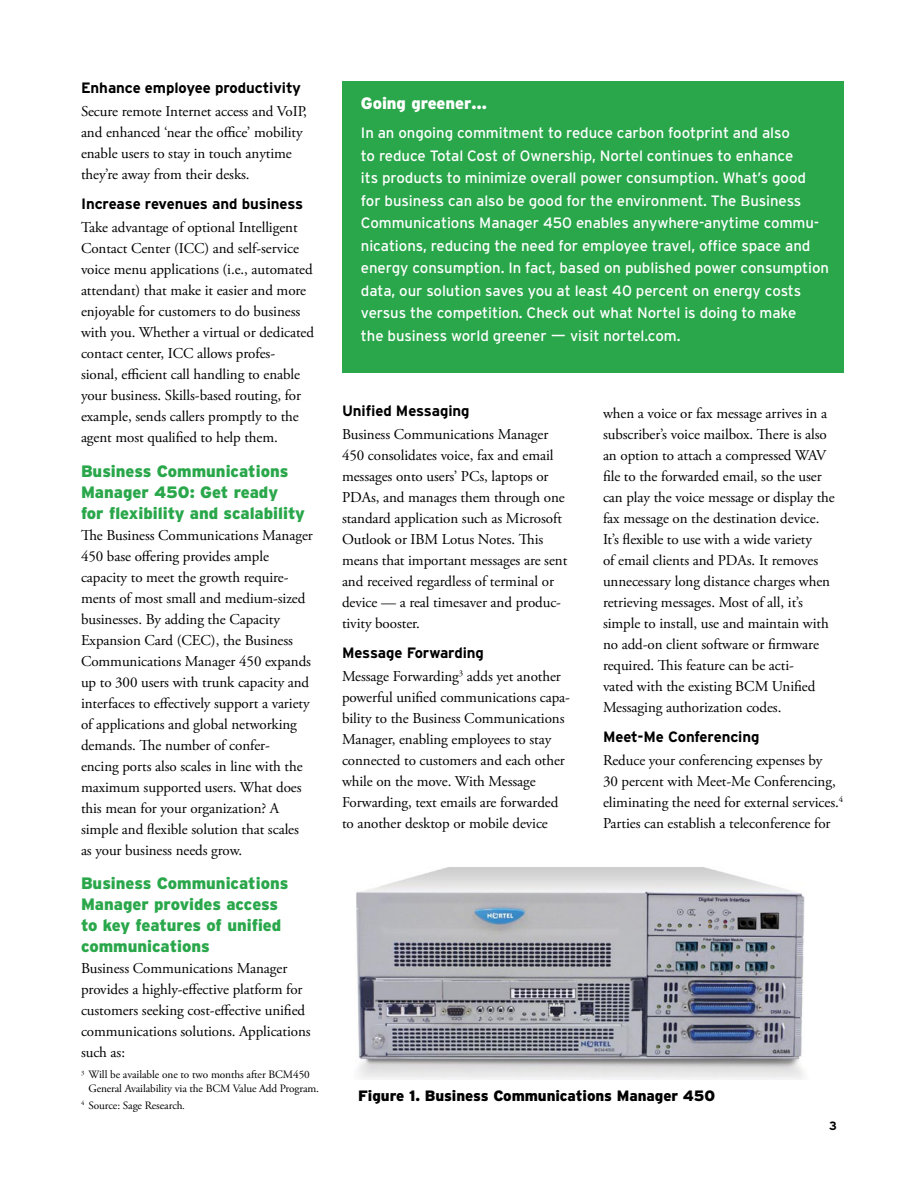
<style>
.page{position:relative;width:918px;height:1188px;background:#fff}
.page>*{position:absolute;margin:0;border:0;box-sizing:border-box;transform-origin:0 0}
.t1{font:900 16.5px/21px "Interstate";color:#29a74a}
.t2{font:900 16.5px "Interstate";letter-spacing:-.005em;color:#fff}
.t3{font:15px/21px "Adobe Garamond Pro";letter-spacing:-.005em;color:#000}
.t4{font:15px/22.5px "Interstate";letter-spacing:-.005em;color:#fff}
.t5{font:700 15px "Interstate";letter-spacing:-.005em;color:#000}
.t6{font:900 15px "Interstate";letter-spacing:-.005em;color:#000}
.t7{font:11.25px/13.5px "Adobe Garamond Pro";letter-spacing:-.01em;color:#000}
.s1{font-style:italic}
</style>
<div class="page">
<div style="left:342px;top:81px;width:501px;height:291px;background:#29a74a"></div>
<img style="left:356px;top:867px;width:449px;height:213px">
<p class="t5" style="left:81px;top:79px;width:222px">Enhance employee productivity</p>
<p class="t3" style="left:81px;top:102px;width:227px">Secure remote Internet access and VoIP, and enhanced ‘near the office’ mobility enable users to stay in touch anytime they’re away from their desks.</p>
<p class="t5" style="left:81px;top:195px;width:224px">Increase revenues and business</p>
<p class="t3" style="left:81px;top:217px;width:235px">Take advantage of optional Intelligent Contact Center (ICC) and self-service voice menu applications (i.e., automated attendant) that make it easier and more enjoyable for customers to do business with you. Whether a virtual or dedicated contact center, ICC allows profes&shy;sional, efficient call handling to enable your business. Skills-based routing, for example, sends callers promptly to the agent most qualified to help them.</p>
<p class="t1" style="left:81px;top:460px;width:225px">Business Communications<br>Manager 450: Get ready<br>for flexibility and scalability</p>
<p class="t3" style="left:81px;top:525px;width:233px">The Business Communications Manager 450 base offering provides ample capacity to meet the growth require&shy;ments of most small and medium-sized businesses. By adding the Capacity Expansion Card (CEC), the Business Communications Manager 450 expands up to 300 users with trunk capacity and interfaces to effectively support a variety of applications and global networking demands. The number of confer-<br>encing ports also scales in line with the maximum supported users. What does this mean for your organization? A simple and flexible solution that scales as your business needs grow.</p>
<p class="t1" style="left:81px;top:873px;width:209px">Business Communications<br>Manager provides access to key features of unified communications</p>
<p class="t3" style="left:81px;top:958px;width:231px">Business Communications Manager provides a highly-effective platform for customers seeking cost-effective unified communications solutions. Applications such as:</p>
<p class="t7" style="left:88px;top:1068px;width:232px;text-indent:-8px"><sup>3</sup> Will be available one to two months after BCM450<br>General Availability via the BCM Value Add Program.</p>
<p class="t7" style="left:81px;top:1099px;width:106px"><sup>4</sup> Source: Sage Research<span class="s1">.</span></p>
<p class="t2" style="left:361px;top:94px;width:127px">Going greener…</p>
<p class="t4" style="left:361px;top:122px;width:470px">In an ongoing commitment to reduce carbon footprint and also<br>to reduce Total Cost of Ownership, Nortel continues to enhance<br>its products to minimize overall power consumption. What’s good for business can also be good for the environment. The Business Communications Manager 450 enables anywhere-anytime commu&shy;nications, reducing the need for employee travel, office space and energy consumption. In fact, based on published power consumption data, our solution saves you at least 40 percent on energy costs versus the competition. Check out what Nortel is doing to make<br>the business world greener — visit nortel.com.</p>
<p class="t5" style="left:342px;top:402px;width:129px">Unified Messaging</p>
<p class="t3" style="left:342px;top:424px;width:227px">Business Communications Manager 450 consolidates voice, fax and email messages onto users’ PCs, laptops or PDAs, and manages them through one standard application such as Microsoft Outlook or IBM Lotus Notes. This means that important messages are sent and received regardless of terminal or device — a real timesaver and produc&shy;tivity booster.</p>
<p class="t5" style="left:342px;top:644px;width:143px">Message Forwarding</p>
<p class="t3" style="left:342px;top:666px;width:230px">Message Forwarding<sup>3</sup> adds yet another powerful unified communications capa&shy;bility to the Business Communications Manager, enabling employees to stay connected to customers and each other while on the move. With Message Forwarding, text emails are forwarded to another desktop or mobile device</p>
<p class="t3" style="left:603px;top:403px;width:233px">when a voice or fax message arrives in a subscriber’s voice mailbox. There is also an option to attach a compressed WAV file to the forwarded email, so the user can play the voice message or display the fax message on the destination device.<br>It’s flexible to use with a wide variety<br>of email clients and PDAs. It removes unnecessary long distance charges when retrieving messages. Most of all, it’s simple to install, use and maintain with no add-on client software or firmware required. This feature can be acti-<br>vated with the existing BCM Unified Messaging authorization codes.</p>
<p class="t5" style="left:603px;top:729px;width:158px">Meet-Me Conferencing</p>
<p class="t3" style="left:603px;top:751px;width:242px">Reduce your conferencing expenses by<br>30 percent with Meet-Me Conferencing, eliminating the need for external services.<sup>4<br></sup>Parties can establish a teleconference for</p>
<p class="t6" style="left:358px;top:1087px;width:358px">Figure 1. Business Communications Manager 450</p>
</div>
